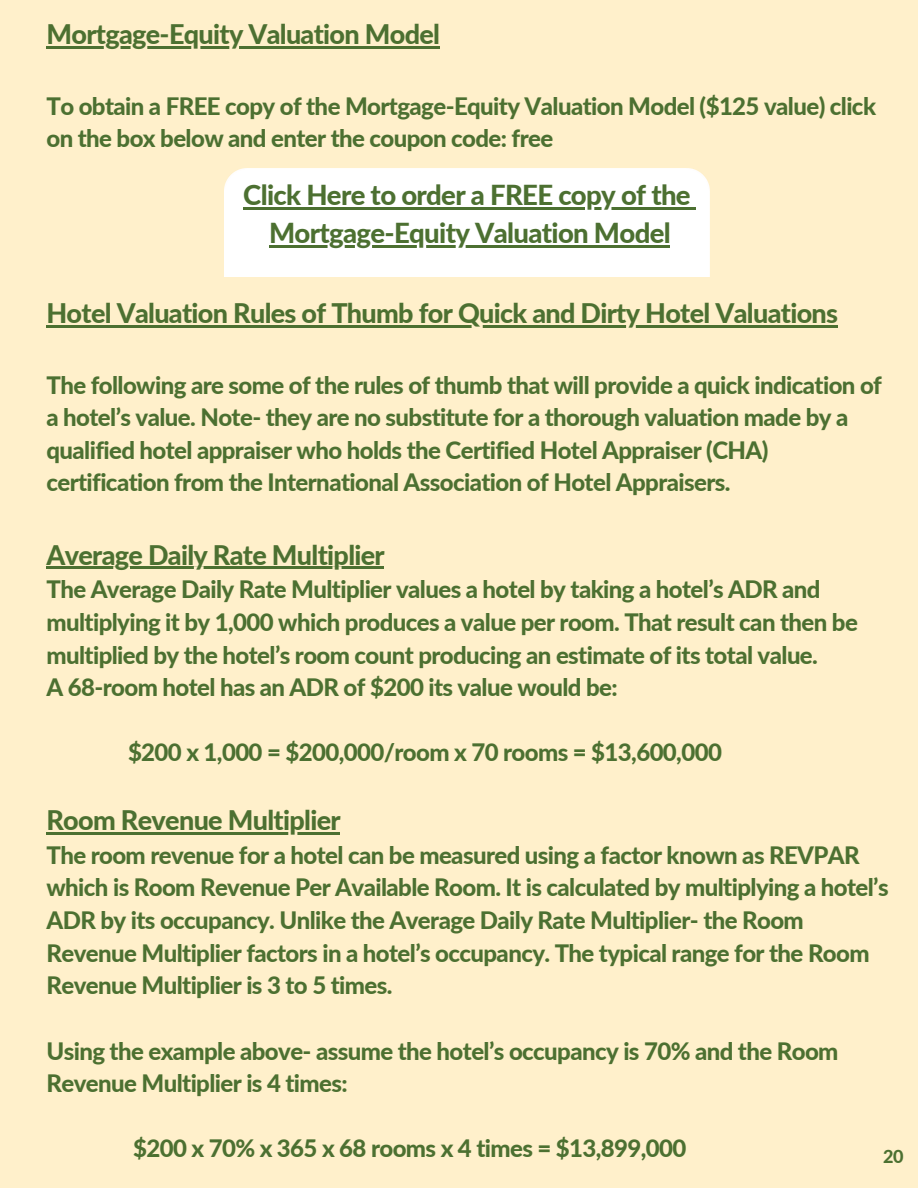
<style>
.page{position:relative;width:918px;height:1188px;background:#fff0cb}
.page>*{position:absolute;margin:0;border:0;box-sizing:border-box;transform-origin:0 0}
.t1{font:800 27.6px "Lato";letter-spacing:-.025em;color:#4c7031}
.t2{font:800 27px "Lato";letter-spacing:-.025em;color:#4c7031}
.t3{font:800 24px/32.7px "Lato";letter-spacing:-.025em;color:#4c7031}
.t4{font:800 18px "Lato";color:#4c7031}
</style>
<div class="page">
<hr style="left:46px;top:46px;width:393px;height:2px;background:#4c7031">
<hr style="left:46px;top:325px;width:791px;height:2px;background:#4c7031">
<hr style="left:46px;top:567px;width:338px;height:2px;background:#4c7031">
<hr style="left:46px;top:832px;width:294px;height:3px;background:#4c7031">
<div style="left:224px;top:168px;width:485px;height:108px;background:#fff"></div>
<hr style="left:243px;top:207px;width:447px;height:2px;background:#4c7031">
<svg style="left:690px;top:207px;width:6px;height:2px"></svg>
<hr style="left:269px;top:245px;width:401px;height:3px;background:#4c7031">
<p class="t2" style="left:46px;top:17px;width:395px">Mortgage-Equity Valuation Model</p>
<p class="t3" style="left:46px;top:89px;width:831px">To obtain a FREE copy of the Mortgage-Equity Valuation Model ($125 value) click on the box below and enter the coupon code: free</p>
<p class="t1" style="left:243px;top:178px;width:449px">Click Here to order a FREE copy of the</p>
<p class="t1" style="left:269px;top:216px;width:403px">Mortgage-Equity Valuation Model</p>
<p class="t2" style="left:46px;top:296px;width:793px">Hotel Valuation Rules of Thumb for Quick and Dirty Hotel Valuations</p>
<p class="t3" style="left:46px;top:368px;width:837px">The following are some of the rules of thumb that will provide a quick indication of a hotel’s value. Note- they are no substitute for a thorough valuation made by a qualified hotel appraiser who holds the Certified Hotel Appraiser (CHA) certification from the International Association of Hotel Appraisers.</p>
<p class="t2" style="left:46px;top:538px;width:340px">Average Daily Rate Multiplier</p>
<p class="t3" style="left:46px;top:573px;width:813px">The Average Daily Rate Multiplier values a hotel by taking a hotel’s ADR and multiplying it by 1,000 which produces a value per room. That result can then be multiplied by the hotel’s room count producing an estimate of its total value.</p>
<p class="t3" style="left:46px;top:671px;width:573px">A 68-room hotel has an ADR of $200 its value would be:</p>
<p class="t3" style="left:128px;top:736px;width:595px">$200 x 1,000 = $200,000/room x 70 rooms = $13,600,000</p>
<p class="t2" style="left:46px;top:803px;width:296px">Room Revenue Multiplier</p>
<p class="t3" style="left:46px;top:838px;width:844px">The room revenue for a hotel can be measured using a factor known as REVPAR which is Room Revenue Per Available Room. It is calculated by multiplying a hotel’s ADR by its occupancy. Unlike the Average Daily Rate Multiplier- the Room Revenue Multiplier factors in a hotel’s occupancy. The typical range for the Room Revenue Multiplier is 3 to 5 times.</p>
<p class="t3" style="left:46px;top:1034px;width:794px">Using the example above- assume the hotel’s occupancy is 70% and the Room<br>Revenue Multiplier is 4 times:</p>
<p class="t3" style="left:133px;top:1132px;width:555px">$200 x 70% x 365 x 68 rooms x 4 times = $13,899,000</p>
<p class="t4" style="left:883px;top:1145px;width:22px">20</p>
</div>
